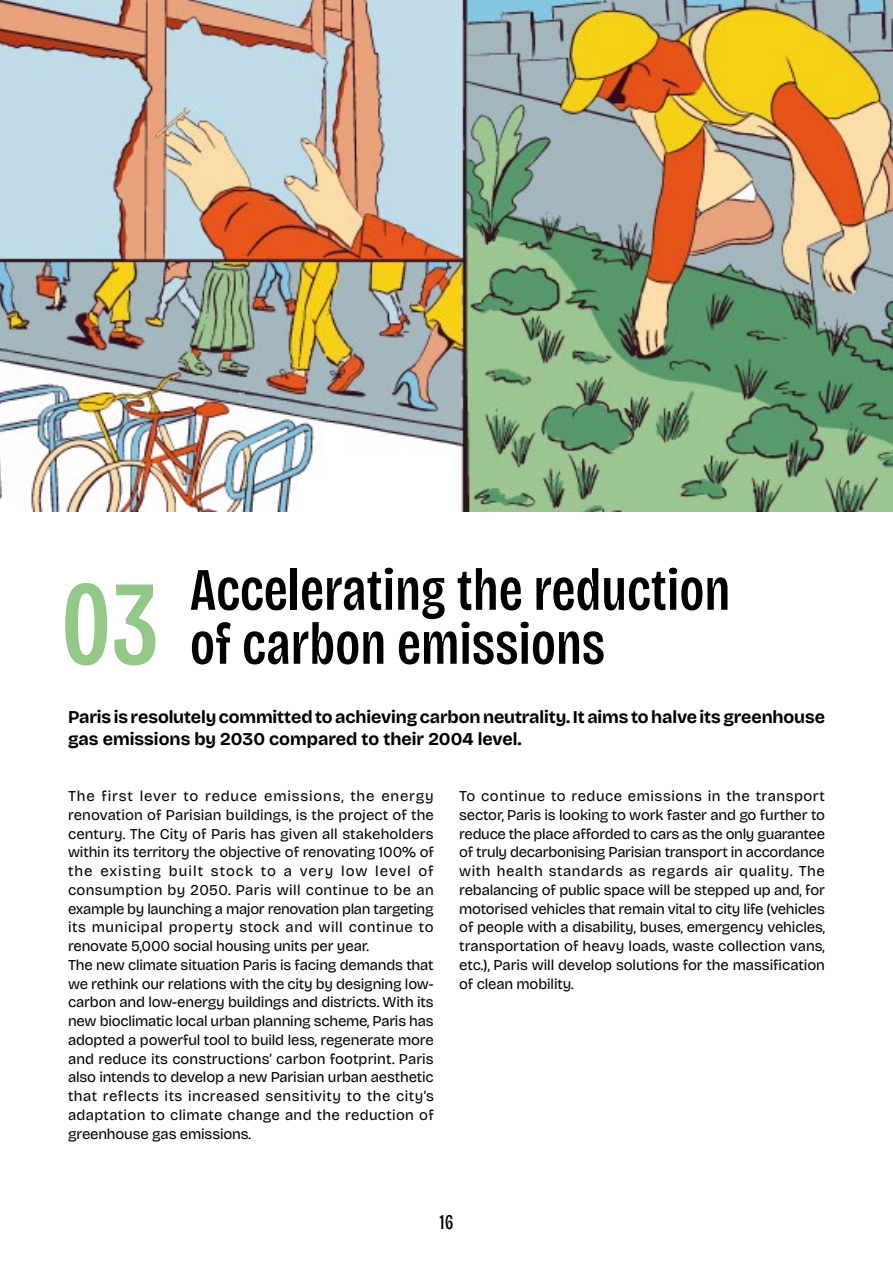
<style>
.page{position:relative;width:893px;height:1263px;background:#fff}
.page>*{position:absolute;margin:0;border:0;box-sizing:border-box;transform-origin:0 0}
.Chapitres_numero{font:500 120px "Bricolage Grotesque 36 pt Condensed";color:#93c889}
.Chapitres_Titres{font:500 60px/54px "Bricolage Grotesque 36 pt Condensed";color:#000}
.t1{font:21px "Bricolage Grotesque 18 pt Condensed";color:#000}
.Chapitres_Sous-titres{font:700 18px/21.6px "Bricolage Grotesque 18 pt";letter-spacing:-.005em;color:#000}
.Chapitres_corps_de_texte{font:15px/18.8px "Bricolage Grotesque 18 pt";letter-spacing:-.005em;color:#000;text-align:justify}
</style>
<div class="page">
<img style="left:0;top:0;width:893px;height:511px">
<p class="Chapitres_numero" style="left:60px;top:536px;width:101px">03</p>
<p class="Chapitres_Titres" style="left:190px;top:560px;width:542px">Accelerating the reduction of carbon emissions</p>
<p class="Chapitres_Sous-titres" style="left:68px;top:705px;width:758px">Paris is resolutely committed to achieving carbon neutrality. It aims to halve its greenhouse gas emissions by 2030 compared to their 2004 level.</p>
<p class="Chapitres_corps_de_texte" style="left:68px;top:786px;width:367px">The first lever to reduce emissions, the energy renovation of Parisian buildings, is the project of the century. The City of Paris has given all stakeholders within its territory the objective of renovating 100% of the existing built stock to a very low level of consumption by 2050. Paris will continue to be an example by launching a major renovation plan targeting its municipal property stock and will continue to renovate 5,000 social housing units per year.</p>
<p class="Chapitres_corps_de_texte" style="left:68px;top:955px;width:367px">The new climate situation Paris is facing demands that we rethink our relations with the city by designing low&shy;carbon and low-energy buildings and districts. With its new bioclimatic local urban planning scheme, Paris has adopted a powerful tool to build less, regenerate more and reduce its constructions’ carbon footprint. Paris also intends to develop a new Parisian urban aesthetic that reflects its increased sensitivity to the city’s adaptation to climate change and the reduction of greenhouse gas emissions.</p>
<p class="Chapitres_corps_de_texte" style="left:459px;top:786px;width:367px">To continue to reduce emissions in the transport sector, Paris is looking to work faster and go further to reduce the place afforded to cars as the only guarantee of truly decarbonising Parisian transport in accordance with health standards as regards air quality. The rebalancing of public space will be stepped up and, for motorised vehicles that remain vital to city life (vehicles of people with a disability, buses, emergency vehicles, transportation of heavy loads, waste collection vans, etc.), Paris will develop solutions for the massification of clean mobility.</p>
<h3 class="t1" style="left:439px;top:1207px;width:16px">16</h3>
</div>
